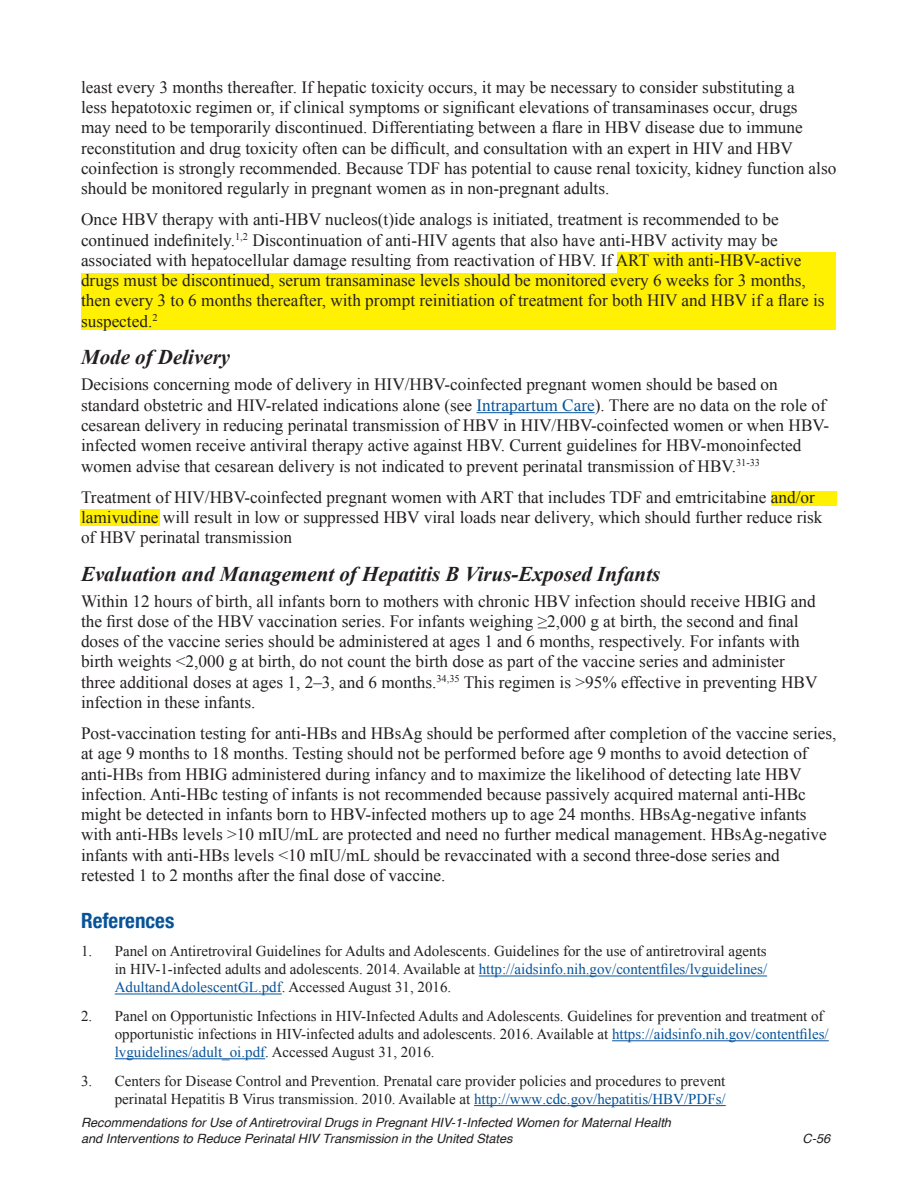
<style>
.page{position:relative;width:918px;height:1188px;background:#fff}
.page>*{position:absolute;margin:0;border:0;box-sizing:border-box;transform-origin:0 0}
.Heading_3{font:italic 700 21px "Times New Roman";color:#231f20}
.Heading_2{font:700 condensed 21px "Helvetica Neue";color:#07539a}
.Body{font:17.25px/20.2px "Times New Roman";color:#231f20}
.ordered_list{font:15px/18px "Times New Roman";color:#231f20;text-align:justify}
.t1{font:italic 12.75px/15.8px "Helvetica";color:#231f20}
.s1{color:#07539a}
</style>
<div class="page">
<div style="left:617px;top:252px;width:219px;height:23px;background:#fff101"></div>
<div style="left:82px;top:273px;width:754px;height:57px;background:#fff101"></div>
<div style="left:771px;top:491px;width:65px;height:15px;background:#fff101"></div>
<div style="left:81px;top:509px;width:79px;height:17px;background:#fff101"></div>
<hr style="left:476px;top:412px;width:119px;height:1px;background:#07539a">
<hr style="left:479px;top:976px;width:288px;height:1px;background:#07539a">
<hr style="left:115px;top:994px;width:167px;height:1px;background:#07539a">
<hr style="left:612px;top:1040px;width:217px;height:1px;background:#07539a">
<hr style="left:115px;top:1058px;width:150px;height:1px;background:#07539a">
<hr style="left:474px;top:1105px;width:252px;height:1px;background:#07539a">
<p class="Body" style="left:81px;top:77px;width:757px">least every 3 months thereafter. If hepatic toxicity occurs, it may be necessary to consider substituting a<br>less hepatotoxic regimen or, if clinical symptoms or significant elevations of transaminases occur, drugs<br>may need to be temporarily discontinued. Differentiating between a flare in HBV disease due to immune reconstitution and drug toxicity often can be difficult, and consultation with an expert in HIV and HBV coinfection is strongly recommended. Because TDF has potential to cause renal toxicity, kidney function also should be monitored regularly in pregnant women as in non-pregnant adults.</p>
<p class="Body" style="left:81px;top:209px;width:745px">Once HBV therapy with anti-HBV nucleos(t)ide analogs is initiated, treatment is recommended to be continued indefinitely.<sup>1,2</sup> Discontinuation of anti-HIV agents that also have anti-HBV activity may be associated with hepatocellular damage resulting from reactivation of HBV. If ART with anti-HBV-active drugs must be discontinued, serum transaminase levels should be monitored every 6 weeks for 3 months, then every 3 to 6 months thereafter, with prompt reinitiation of treatment for both HIV and HBV if a flare is suspected.<sup>2</sup></p>
<p class="Heading_3" style="left:81px;top:343px;width:151px">Mode of Delivery</p>
<p class="Body" style="left:81px;top:374px;width:750px">Decisions concerning mode of delivery in HIV/HBV-coinfected pregnant women should be based on standard obstetric and HIV-related indications alone (see <span class="s1">Intrapartum Care</span>). There are no data on the role of cesarean delivery in reducing perinatal transmission of HBV in HIV/HBV-coinfected women or when HBV&shy;infected women receive antiviral therapy active against HBV. Current guidelines for HBV-monoinfected women advise that cesarean delivery is not indicated to prevent perinatal transmission of HBV.<sup>31-33</sup></p>
<p class="Body" style="left:81px;top:486px;width:743px">Treatment of HIV/HBV-coinfected pregnant women with ART that includes TDF and emtricitabine and/or lamivudine will result in low or suppressed HBV viral loads near delivery, which should further reduce risk of HBV perinatal transmission</p>
<p class="Heading_3" style="left:81px;top:559px;width:581px">Evaluation and Management of Hepatitis B Virus-Exposed Infants</p>
<p class="Body" style="left:81px;top:591px;width:738px">Within 12 hours of birth, all infants born to mothers with chronic HBV infection should receive HBIG and the first dose of the HBV vaccination series. For infants weighing ≥2,000 g at birth, the second and final doses of the vaccine series should be administered at ages 1 and 6 months, respectively. For infants with birth weights &lt;2,000 g at birth, do not count the birth dose as part of the vaccine series and administer three additional doses at ages 1, 2–3, and 6 months.<sup>34,35</sup> This regimen is &gt;95% effective in preventing HBV infection in these infants.</p>
<p class="Body" style="left:81px;top:723px;width:757px">Post-vaccination testing for anti-HBs and HBsAg should be performed after completion of the vaccine series, at age 9 months to 18 months. Testing should not be performed before age 9 months to avoid detection of anti-HBs from HBIG administered during infancy and to maximize the likelihood of detecting late HBV infection. Anti-HBc testing of infants is not recommended because passively acquired maternal anti-HBc might be detected in infants born to HBV-infected mothers up to age 24 months. HBsAg-negative infants with anti-HBs levels &gt;10 mIU/mL are protected and need no further medical management. HBsAg-negative infants with anti-HBs levels &lt;10 mIU/mL should be revaccinated with a second three-dose series and retested 1 to 2 months after the final dose of vaccine.</p>
<p class="Heading_2" style="left:81px;top:903px;width:95px">References</p>
<p class="ordered_list" style="left:115px;top:942px;width:654px;text-indent:-34px">1. Panel on Antiretroviral Guidelines for Adults and Adolescents. Guidelines for the use of antiretroviral agents in HIV-1-infected adults and adolescents. 2014. Available at <span class="s1">http://aidsinfo.nih.gov/contentfiles/lvguidelines/ AdultandAdolescentGL.pdf</span>. Accessed August 31, 2016.</p>
<p class="ordered_list" style="left:115px;top:1007px;width:716px;text-align:left;text-indent:-34px">2. Panel on Opportunistic Infections in HIV-Infected Adults and Adolescents. Guidelines for prevention and treatment of opportunistic infections in HIV-infected adults and adolescents. 2016. Available at <span class="s1">https://aidsinfo.nih.gov/contentfiles/ lvguidelines/adult_oi.pdf</span>. Accessed August 31, 2016.</p>
<p class="ordered_list" style="left:81px;top:1072px;width:646px;text-align:right">3. Centers for Disease Control and Prevention. Prenatal care provider policies and procedures to prevent perinatal Hepatitis B Virus transmission. 2010. Available at <span class="s1">http://www.cdc.gov/hepatitis/HBV/PDFs/</span></p>
<p class="t1" style="left:81px;top:1115px;width:592px">Recommendations for Use of Antiretroviral Drugs in Pregnant HIV-1-Infected Women for Maternal Health and Interventions to Reduce Perinatal HIV Transmission in the United States</p>
<p class="t1" style="left:803px;top:1131px;width:29px">C-56</p>
</div>
